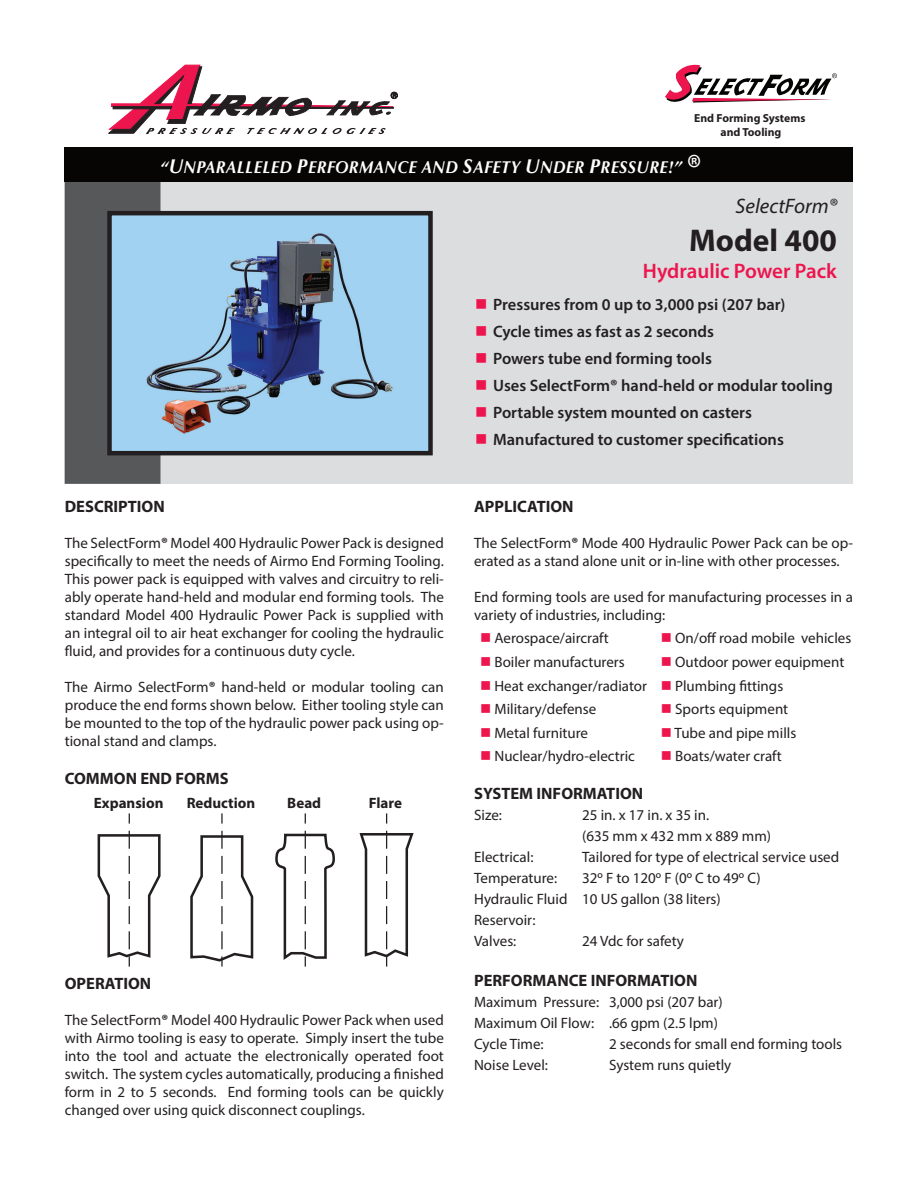
<style>
.page{position:relative;width:918px;height:1188px;background:#fff}
.page>*{position:absolute;margin:0;border:0;box-sizing:border-box;transform-origin:0 0}
.t1{font:38.4px "Myriad Pro";color:#fff;scale:.92 1}
.t2{font:700 31.5px "Myriad Pro";color:#231f20}
.t3{font:600 21px "Myriad Pro";color:#ed154e}
.t4{font:italic 21px "Myriad Pro";color:#231f20}
.t5{font:italic 700 17.25px "Optima LT Std";letter-spacing:.025em;color:#fff;scale:.92 1}
.t6{font:600 16.5px "Myriad Pro";color:#231f20}
.t7{font:700 16.5px "Myriad Pro";color:#231f20}
.t8{font:15px/18px "Myriad Pro";color:#231f20}
.t9{font:700 15px "Myriad Pro";color:#231f20}
.t10{font:700 11.7px/14px "Myriad Pro";color:#231f20;text-align:center}
.s1{font-size:20.1px}
.s2{font-weight:700}
.s3{color:#ed154e}
</style>
<div class="page">
<div style="left:65px;top:149px;width:788px;height:335px;background:#dcdddf"></div>
<svg style="left:665px;top:65px;width:172px;height:38px"></svg>
<div style="left:65px;top:149px;width:95px;height:335px;background:#57585a"></div>
<div style="left:65px;top:147px;width:788px;height:34px;background:#060504"></div>
<div style="left:110px;top:213px;width:320px;height:240px;background:#a1d2f1"></div>
<div style="left:107px;top:211px;width:326px;height:244px;border:4px solid #231f20"></div>
<svg style="left:98px;top:831px;width:63px;height:136px"></svg>
<svg style="left:221px;top:813px;width:2px;height:11px"></svg>
<svg style="left:190px;top:831px;width:63px;height:136px"></svg>
<svg style="left:275px;top:831px;width:60px;height:136px"></svg>
<svg style="left:359px;top:831px;width:55px;height:136px"></svg>
<img style="left:146px;top:233px;width:247px;height:201px">
<svg style="left:108px;top:65px;width:290px;height:69px"></svg>
<p class="t10" style="left:694px;top:110px;width:113px">End Forming Systems and Tooling</p>
<p class="t5" style="left:160px;top:157px;width:568px">“<span class="s1">U</span>NPARALLELED <span class="s1">P</span>ERFORMANCE AND <span class="s1">S</span>AFETY <span class="s1">U</span>NDER <span class="s1">P</span>RESSURE!”</p>
<h1 class="t1" style="left:687px;top:144px;width:18px">®</h1>
<h3 class="t4" style="left:736px;top:193px;width:103px">SelectForm®</h3>
<p class="t7" style="left:65px;top:496px;width:102px">DESCRIPTION</p>
<p class="t8" style="left:65px;top:534px;width:381px;text-align:justify">The SelectForm<span class="s2">®</span> Model 400 Hydraulic Power Pack is designed specifically to meet the needs of Airmo End Forming Tooling.<br>This power pack is equipped with valves and circuitry to reli&shy;ably operate hand-held and modular end forming tools. The standard Model 400 Hydraulic Power Pack is supplied with an integral oil to air heat exchanger for cooling the hydraulic fluid, and provides for a continuous duty cycle.</p>
<p class="t8" style="left:65px;top:678px;width:381px;text-align:justify">The Airmo SelectForm<span class="s2">®</span> hand-held or modular tooling can produce the end forms shown below. Either tooling style can be mounted to the top of the hydraulic power pack using op&shy;tional stand and clamps.</p>
<p class="t7" style="left:65px;top:767px;width:165px">COMMON END FORMS</p>
<p class="t9" style="left:94px;top:793px;width:71px">Expansion</p>
<p class="t9" style="left:187px;top:793px;width:70px">Reduction</p>
<p class="t9" style="left:287px;top:793px;width:35px">Bead</p>
<p class="t9" style="left:369px;top:793px;width:35px">Flare</p>
<p class="t7" style="left:65px;top:973px;width:88px">OPERATION</p>
<p class="t8" style="left:65px;top:1011px;width:381px;text-align:justify">The SelectForm<span class="s2">®</span> Model 400 Hydraulic Power Pack when used with Airmo tooling is easy to operate. Simply insert the tube into the tool and actuate the electronically operated foot switch. The system cycles automatically, producing a finished form in 2 to 5 seconds. End forming tools can be quickly changed over using quick disconnect couplings.</p>
<h2 class="t2" style="left:689px;top:219px;width:149px">Model 400</h2>
<h3 class="t3" style="left:643px;top:257px;width:196px">Hydraulic Power Pack</h3>
<p class="t6" style="left:475px;top:294px;width:312px"><span class="s3">■</span> Pressures from 0 up to 3,000 psi (207 bar)</p>
<p class="t6" style="left:475px;top:321px;width:240px"><span class="s3">■</span> Cycle times as fast as 2 seconds</p>
<p class="t6" style="left:475px;top:348px;width:238px"><span class="s3">■</span> Powers tube end forming tools</p>
<p class="t6" style="left:475px;top:375px;width:359px"><span class="s3">■</span> Uses SelectForm<span class="s2">®</span> hand-held or modular tooling</p>
<p class="t6" style="left:475px;top:402px;width:278px"><span class="s3">■</span> Portable system mounted on casters</p>
<p class="t6" style="left:475px;top:429px;width:310px"><span class="s3">■</span> Manufactured to customer specifications</p>
<p class="t7" style="left:474px;top:496px;width:101px">APPLICATION</p>
<p class="t8" style="left:474px;top:534px;width:381px">The SelectForm<span class="s2">®</span> Mode 400 Hydraulic Power Pack can be op&shy;erated as a stand alone unit or in-line with other processes.</p>
<p class="t8" style="left:474px;top:588px;width:381px">End forming tools are used for manufacturing processes in a variety of industries, including:</p>
<p class="t8" style="left:480px;top:629px;width:130px"><span class="s3">■</span> Aerospace/aircraft</p>
<p class="t8" style="left:661px;top:629px;width:192px"><span class="s3">■</span> On/off road mobile vehicles</p>
<p class="t8" style="left:480px;top:653px;width:146px"><span class="s3">■</span> Boiler manufacturers</p>
<p class="t8" style="left:661px;top:653px;width:185px"><span class="s3">■</span> Outdoor power equipment</p>
<p class="t8" style="left:480px;top:676px;width:305px"><span class="s3">■</span> Heat exchanger/radiator <span class="s3">■</span> Plumbing fittings</p>
<p class="t8" style="left:480px;top:700px;width:118px"><span class="s3">■</span> Military/defense</p>
<p class="t8" style="left:661px;top:700px;width:129px"><span class="s3">■</span> Sports equipment</p>
<p class="t8" style="left:480px;top:723px;width:109px"><span class="s3">■</span> Metal furniture</p>
<p class="t8" style="left:661px;top:723px;width:137px"><span class="s3">■</span> Tube and pipe mills</p>
<p class="t8" style="left:480px;top:747px;width:156px"><span class="s3">■</span> Nuclear/hydro-electric</p>
<p class="t8" style="left:661px;top:747px;width:122px"><span class="s3">■</span> Boats/water craft</p>
<p class="t7" style="left:474px;top:783px;width:171px">SYSTEM INFORMATION</p>
<p class="t8" style="left:474px;top:806px;width:29px">Size:</p>
<p class="t8" style="left:582px;top:804px;width:190px;line-height:21px">25 in. x 17 in. x 35 in.<br>(635 mm x 432 mm x 889 mm)</p>
<p class="t8" style="left:474px;top:848px;width:61px">Electrical:</p>
<p class="t8" style="left:582px;top:848px;width:259px">Tailored for type of electrical service used</p>
<p class="t8" style="left:474px;top:869px;width:85px">Temperature:</p>
<p class="t8" style="left:474px;top:867px;width:288px;line-height:21px;text-indent:108px">32º F to 120º F (0º C to 49º C)<br>Hydraulic Fluid 10 US gallon (38 liters)<br>Reservoir:<br>Valves:</p>
<p class="t8" style="left:582px;top:932px;width:103px">24 Vdc for safety</p>
<p class="t7" style="left:474px;top:969px;width:225px">PERFORMANCE INFORMATION</p>
<p class="t8" style="left:474px;top:991px;width:250px;line-height:21px">Maximum Pressure: 3,000 psi (207 bar)<br>Maximum Oil Flow: .66 gpm (2.5 lpm)<br>Cycle Time:</p>
<p class="t8" style="left:609px;top:1034px;width:235px">2 seconds for small end forming tools</p>
<p class="t8" style="left:474px;top:1055px;width:75px">Noise Level:</p>
<p class="t8" style="left:609px;top:1055px;width:124px">System runs quietly</p>
</div>
